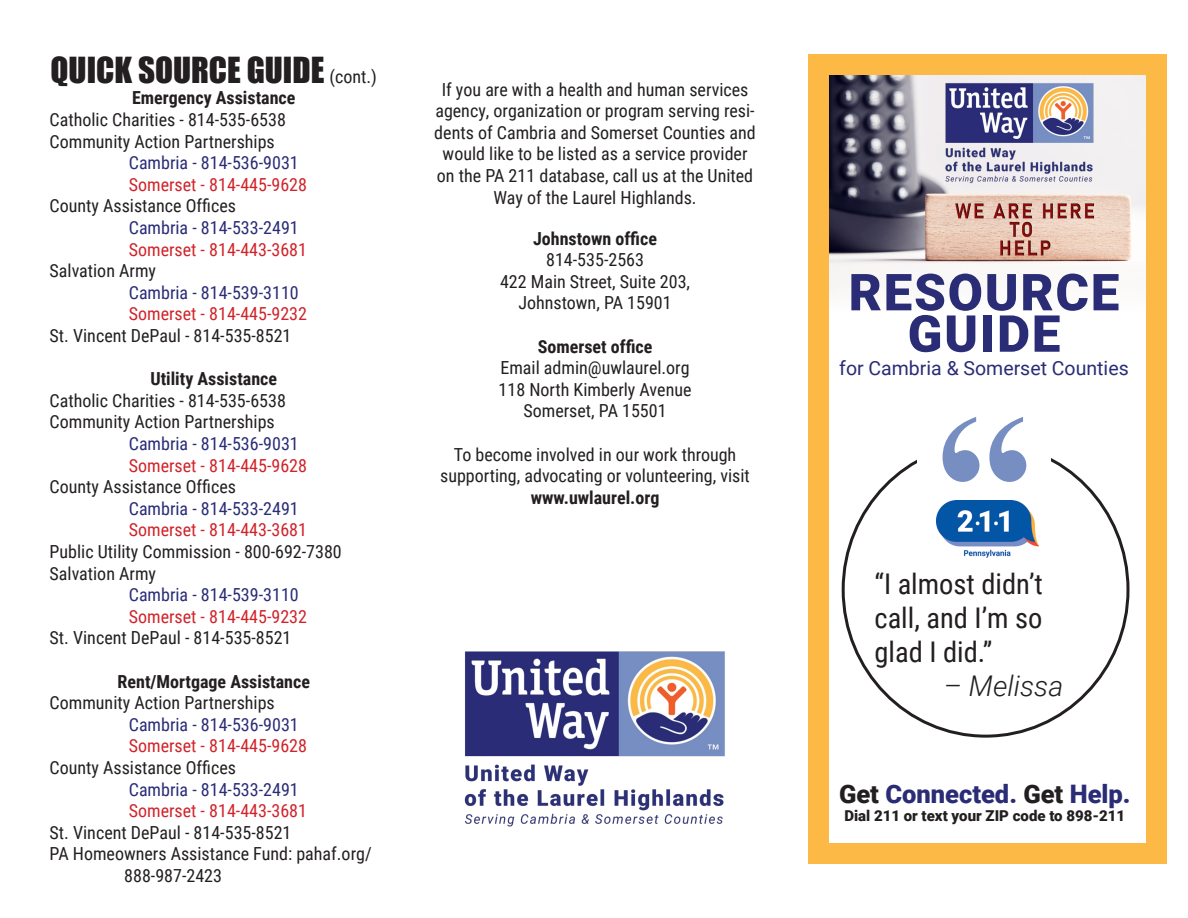
<style>
.page{position:relative;width:1188px;height:918px;background:#fff}
.page>*{position:absolute;margin:0;border:0;box-sizing:border-box;transform-origin:0 0}
.t1{font:700 199.5px "Times New Roman";color:#778ec2}
.t2{font:900 51px/41.4px "Roboto";letter-spacing:.035em;color:#2a2c76;text-align:center}
.t3{font:33px "Impact";color:#231f20}
.t4{font:28.5px/34.2px "Roboto Condensed";color:#231f20;text-align:justify}
.t5{font:italic 300 28.5px "Roboto";color:#231f20}
.t6{font:900 25.5px "Roboto";color:#2a2c76}
.t7{font:19.5px "Roboto";color:#2a2c76}
.t8{font:18px/21.6px "Roboto Condensed";color:#231f20;text-align:center}
.t9{font:18px "Roboto Condensed";color:#d1232a}
.t10{font:18px "Roboto Condensed";color:#2a2c76}
.t11{font:700 18px "Roboto Condensed";color:#231f20}
.t12{font:900 15px "Roboto";color:#231f20}
.s1{font-family:"Roboto Condensed";font-size:18px}
.s2{font-weight:700}
.s3{color:#231f20}
</style>
<div class="page">
<img style="left:830px;top:76px;width:315px;height:215px">
<div style="left:808px;top:54px;width:359px;height:810px;border:21px solid #fcb946"></div>
<img style="left:942px;top:77px;width:156px;height:112px">
<img style="left:464px;top:651px;width:261px;height:176px">
<img style="left:937px;top:501px;width:102px;height:56px">
<p class="t3" style="left:51px;top:45px;width:328px">QUICK SOURCE GUIDE <span class="s1">(cont.)</span></p>
<p class="t11" style="left:132px;top:85px;width:165px">Emergency Assistance</p>
<p class="t8" style="left:50px;top:108px;width:238px">Catholic Charities - 814-535-6538</p>
<p class="t8" style="left:50px;top:130px;width:227px">Community Action Partnerships</p>
<p class="t10" style="left:129px;top:150px;width:172px">Cambria - 814-536-9031</p>
<p class="t9" style="left:129px;top:172px;width:180px">Somerset - 814-445-9628</p>
<p class="t8" style="left:50px;top:195px;width:188px">County Assistance Offices</p>
<p class="t10" style="left:129px;top:215px;width:172px">Cambria - 814-533-2491</p>
<p class="t9" style="left:129px;top:237px;width:180px">Somerset - 814-443-3681</p>
<p class="t8" style="left:50px;top:259px;width:108px">Salvation Army</p>
<p class="t10" style="left:129px;top:280px;width:172px">Cambria - 814-539-3110</p>
<p class="t9" style="left:129px;top:301px;width:180px">Somerset - 814-445-9232</p>
<p class="t8" style="left:50px;top:324px;width:243px">St. Vincent DePaul - 814-535-8521</p>
<p class="t11" style="left:150px;top:366px;width:128px">Utility Assistance</p>
<p class="t8" style="left:50px;top:389px;width:238px">Catholic Charities - 814-535-6538</p>
<p class="t8" style="left:50px;top:411px;width:227px">Community Action Partnerships</p>
<p class="t10" style="left:129px;top:431px;width:172px">Cambria - 814-536-9031</p>
<p class="t9" style="left:129px;top:453px;width:180px">Somerset - 814-445-9628</p>
<p class="t8" style="left:50px;top:475px;width:188px">County Assistance Offices</p>
<p class="t10" style="left:129px;top:496px;width:172px">Cambria - 814-533-2491</p>
<p class="t9" style="left:129px;top:517px;width:180px">Somerset - 814-443-3681</p>
<p class="t8" style="left:50px;top:540px;width:294px">Public Utility Commission - 800-692-7380</p>
<p class="t8" style="left:50px;top:562px;width:108px">Salvation Army</p>
<p class="t10" style="left:129px;top:582px;width:172px">Cambria - 814-539-3110</p>
<p class="t9" style="left:129px;top:604px;width:180px">Somerset - 814-445-9232</p>
<p class="t8" style="left:50px;top:627px;width:243px">St. Vincent DePaul - 814-535-8521</p>
<p class="t11" style="left:118px;top:669px;width:194px">Rent/Mortgage Assistance</p>
<p class="t8" style="left:50px;top:691px;width:227px">Community Action Partnerships</p>
<p class="t10" style="left:129px;top:712px;width:172px">Cambria - 814-536-9031</p>
<p class="t9" style="left:129px;top:733px;width:180px">Somerset - 814-445-9628</p>
<p class="t8" style="left:50px;top:756px;width:188px">County Assistance Offices</p>
<p class="t10" style="left:129px;top:777px;width:172px">Cambria - 814-533-2491</p>
<p class="t9" style="left:129px;top:798px;width:180px">Somerset - 814-443-3681</p>
<p class="t8" style="left:50px;top:821px;width:243px">St. Vincent DePaul - 814-535-8521</p>
<p class="t8" style="left:124px;top:843px;width:249px;text-align:left;text-indent:-75px">PA Homeowners Assistance Fund: pahaf.org/<br>888-987-2423</p>
<p class="t8" style="left:434px;top:78px;width:323px">If you are with a health and human services agency, organization or program serving resi&shy;dents of Cambria and Somerset Counties and would like to be listed as a service provider on the PA 211 database, call us at the United Way of the Laurel Highlands.</p>
<p class="t11" style="left:533px;top:226px;width:125px">Johnstown office</p>
<p class="t8" style="left:546px;top:248px;width:99px">814-535-2563</p>
<p class="t8" style="left:500px;top:270px;width:192px">422 Main Street, Suite 203,</p>
<p class="t8" style="left:518px;top:292px;width:155px">Johnstown, PA 15901</p>
<p class="t11" style="left:538px;top:334px;width:116px">Somerset office</p>
<p class="t8" style="left:500px;top:356px;width:191px">Email admin@uwlaurel.org</p>
<p class="t8" style="left:499px;top:378px;width:194px">118 North Kimberly Avenue</p>
<p class="t8" style="left:524px;top:400px;width:145px">Somerset, PA 15501</p>
<p class="t8" style="left:440px;top:443px;width:311px">To become involved in our work through supporting, advocating or volunteering, visit <span class="s2">www.uwlaurel.org</span></p>
<p class="t2" style="left:849px;top:270px;width:272px">RESOURCE<br>GUIDE</p>
<p class="t7" style="left:839px;top:355px;width:291px">for Cambria &amp; Somerset Counties</p>
<p class="t1" style="left:935px;top:341px;width:101px">“</p>
<p class="t4" style="left:874px;top:565px;width:170px">“I almost didn’t call, and I’m so glad I did.”</p>
<p class="t5" style="left:944px;top:666px;width:121px">– Melissa</p>
<p class="t6" style="left:839px;top:776px;width:293px"><span class="s3">Get</span> Connected. <span class="s3">Get</span> Help.</p>
<p class="t12" style="left:844px;top:805px;width:282px">Dial 211 or text your ZIP code to 898-211</p>
</div>
